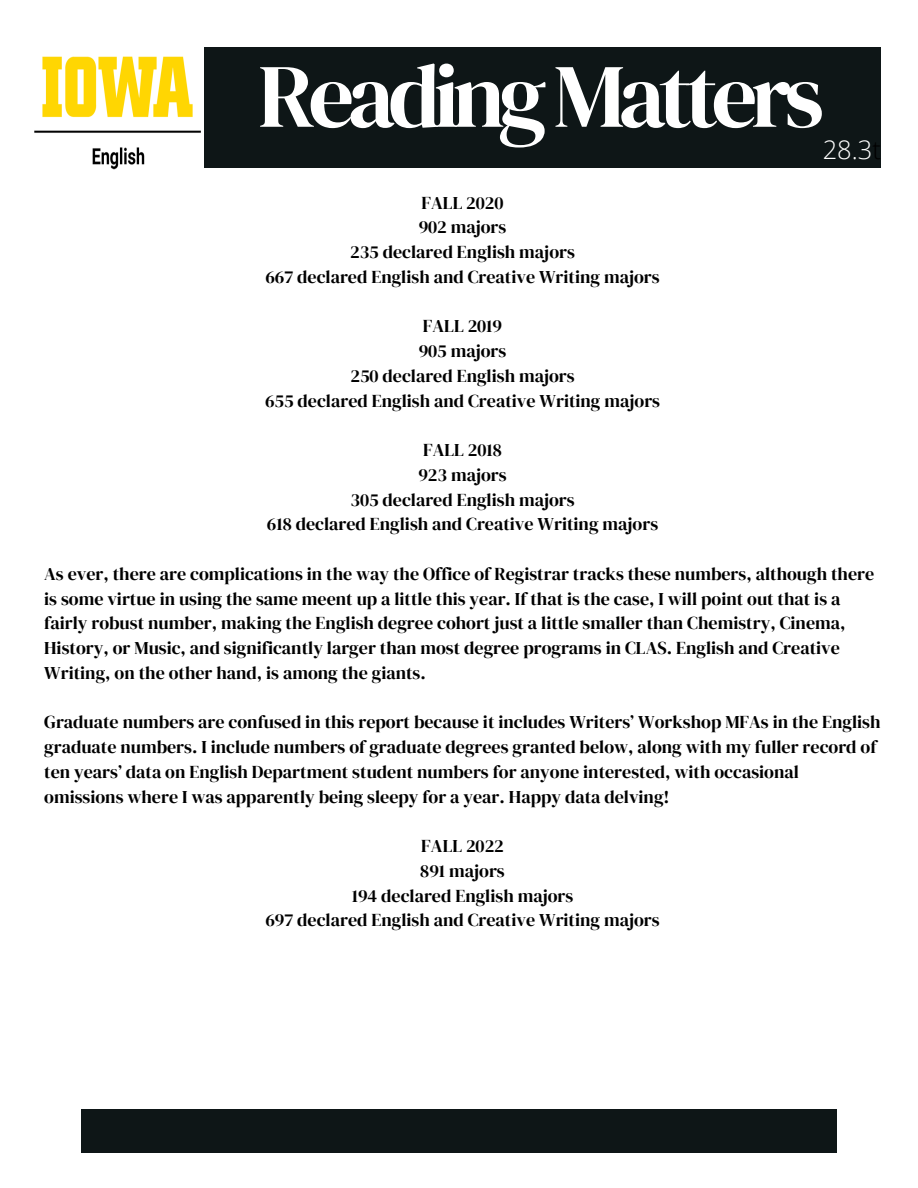
<style>
.page{position:relative;width:918px;height:1188px;background:#fff}
.page>*{position:absolute;margin:0;border:0;box-sizing:border-box;transform-origin:0 0}
.t1{font:90.3px "DM Serif Display";letter-spacing:-.07em;color:#fff}
.t2{font:300 25.5px "Open Sans";color:#fff}
.t3{font:18px/24.8px "DM Serif Display";color:#000;text-align:center}
.s1{color:#000}
</style>
<div class="page">
<div style="left:81px;top:1109px;width:756px;height:44px;background:#0e1617"></div>
<div style="left:92px;top:47px;width:788px;height:120px;background:#0e1617"></div>
<img style="left:34px;top:47px;width:169px;height:123px">
<h1 class="t1" style="left:258px;top:33px;width:567px">ReadingMatters</h1>
<h2 class="t2" style="left:823px;top:131px;width:60px">28.3<span class="s1">t</span></h2>
<p class="t3" style="left:265px;top:190px;width:396px">FALL 2020<br>902 majors<br>235 declared English majors<br>667 declared English and Creative Writing majors</p>
<p class="t3" style="left:265px;top:314px;width:397px">FALL 2019<br>905 majors<br>250 declared English majors<br>655 declared English and Creative Writing majors</p>
<p class="t3" style="left:267px;top:437px;width:393px">FALL 2018<br>923 majors<br>305 declared English majors<br>618 declared English and Creative Writing majors</p>
<p class="t3" style="left:44px;top:561px;width:832px;text-align:left">As ever, there are complications in the way the Office of Registrar tracks these numbers, although there is some virtue in using the same meent up a little this year. If that is the case, I will point out that is a fairly robust number, making the English degree cohort just a little smaller than Chemistry, Cinema, History, or Music, and significantly larger than most degree programs in CLAS. English and Creative Writing, on the other hand, is among the giants.</p>
<p class="t3" style="left:44px;top:710px;width:838px;text-align:left">Graduate numbers are confused in this report because it includes Writers’ Workshop MFAs in the English graduate numbers. I include numbers of graduate degrees granted below, along with my fuller record of ten years’ data on English Department student numbers for anyone interested, with occasional omissions where I was apparently being sleepy for a year. Happy data delving!</p>
<p class="t3" style="left:265px;top:833px;width:396px">FALL 2022<br>891 majors<br>194 declared English majors<br>697 declared English and Creative Writing majors</p>
</div>
